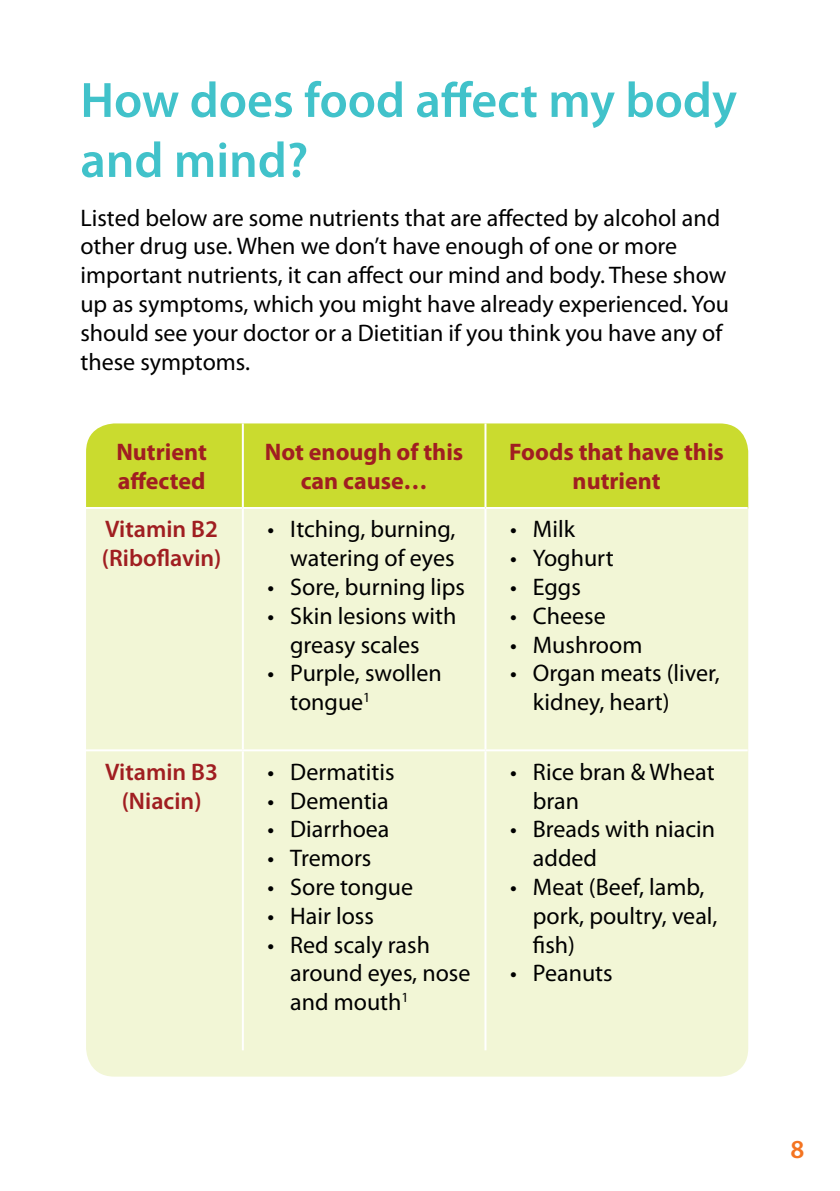
<style>
.page{position:relative;width:840px;height:1191px;background:#fff}
.page>*{position:absolute;margin:0;border:0;box-sizing:border-box;transform-origin:0 0}
.t1{font:600 50px/60px "Myriad Pro";color:#41c2ca}
.t2{font:600 26px "Myriad Pro";color:#f47421}
.t3{font:24px/28.8px "Myriad Pro";color:#000}
.t4{font:700 24px/28.8px "Myriad Pro";color:#a01e21;text-align:center}
.t5{font:600 24px/28.8px "Myriad Pro";color:#a01e21}
</style>
<div class="page">
<div style="left:86px;top:450px;width:661px;height:626px;background:#f2f6d6;border-radius:28px"></div>
<div style="left:86px;top:423px;width:661px;height:84px;background:#cadb2f"></div>
<hr style="left:242px;top:423px;width:2px;height:84px;background:#fff">
<hr style="left:484px;top:423px;width:2px;height:84px;background:#fff">
<hr style="left:80px;top:507px;width:163px;height:2px;background:#fff">
<hr style="left:243px;top:507px;width:242px;height:2px;background:#fff">
<hr style="left:242px;top:509px;width:2px;height:240px;background:#fff">
<hr style="left:485px;top:507px;width:262px;height:2px;background:#fff">
<hr style="left:484px;top:509px;width:2px;height:240px;background:#fff">
<hr style="left:80px;top:749px;width:163px;height:2px;background:#fff">
<hr style="left:243px;top:749px;width:242px;height:2px;background:#fff">
<hr style="left:242px;top:751px;width:2px;height:299px;background:#fff">
<hr style="left:485px;top:749px;width:262px;height:2px;background:#fff">
<hr style="left:484px;top:751px;width:2px;height:299px;background:#fff">
<h1 class="t1" style="left:80px;top:69px;width:657px">How does food affect my body and mind?</h1>
<p class="t3" style="left:80px;top:203px;width:650px">Listed below are some nutrients that are affected by alcohol and other drug use. When we don’t have enough of one or more important nutrients, it can affect our mind and body. These show up as symptoms, which you might have already experienced. You should see your doctor or a Dietitian if you think you have any of these symptoms.</p>
<p class="t4" style="left:116px;top:437px;width:92px;text-align:left">Nutrient affected</p>
<p class="t4" style="left:265px;top:437px;width:200px">Not enough of this can cause…</p>
<p class="t4" style="left:509px;top:437px;width:216px">Foods that have this nutrient</p>
<p class="t5" style="left:102px;top:514px;width:121px">Vitamin B2 (Riboflavin)</p>
<p class="t3" style="left:267px;top:514px;width:189px;text-align:right">• Itching, burning, watering of eyes</p>
<p class="t3" style="left:267px;top:572px;width:199px">• Sore, burning lips</p>
<p class="t3" style="left:267px;top:601px;width:190px;text-align:center">• Skin lesions with greasy scales</p>
<p class="t3" style="left:290px;top:658px;width:153px;text-indent:-23px">• Purple, swollen tongue<sup>1</sup></p>
<p class="t3" style="left:510px;top:514px;width:66px">• Milk</p>
<p class="t3" style="left:510px;top:543px;width:105px">• Yoghurt</p>
<p class="t3" style="left:510px;top:572px;width:72px">• Eggs</p>
<p class="t3" style="left:510px;top:601px;width:97px">• Cheese</p>
<p class="t3" style="left:510px;top:630px;width:134px">• Mushroom</p>
<p class="t3" style="left:532px;top:658px;width:188px;text-indent:-23px">• Organ meats (liver, kidney, heart)</p>
<p class="t5" style="left:105px;top:756px;width:114px;text-align:center">Vitamin B3 (Niacin)</p>
<p class="t3" style="left:267px;top:757px;width:128px">• Dermatitis</p>
<p class="t3" style="left:267px;top:785px;width:123px">• Dementia</p>
<p class="t3" style="left:267px;top:814px;width:123px">• Diarrhoea</p>
<p class="t3" style="left:267px;top:843px;width:105px">• Tremors</p>
<p class="t3" style="left:267px;top:872px;width:147px">• Sore tongue</p>
<p class="t3" style="left:267px;top:901px;width:108px">• Hair loss</p>
<p class="t3" style="left:290px;top:929px;width:181px;text-indent:-23px">• Red scaly rash around eyes, nose and mouth<sup>1</sup></p>
<p class="t3" style="left:532px;top:757px;width:183px;text-indent:-23px">• Rice bran &amp; Wheat bran</p>
<p class="t3" style="left:532px;top:814px;width:184px;text-indent:-23px">• Breads with niacin added</p>
<p class="t3" style="left:532px;top:872px;width:186px;text-indent:-23px">• Meat (Beef, lamb, pork, poultry, veal, fish)</p>
<p class="t3" style="left:510px;top:958px;width:104px">• Peanuts</p>
<p class="t2" style="left:790px;top:1133px;width:15px">8</p>
</div>
